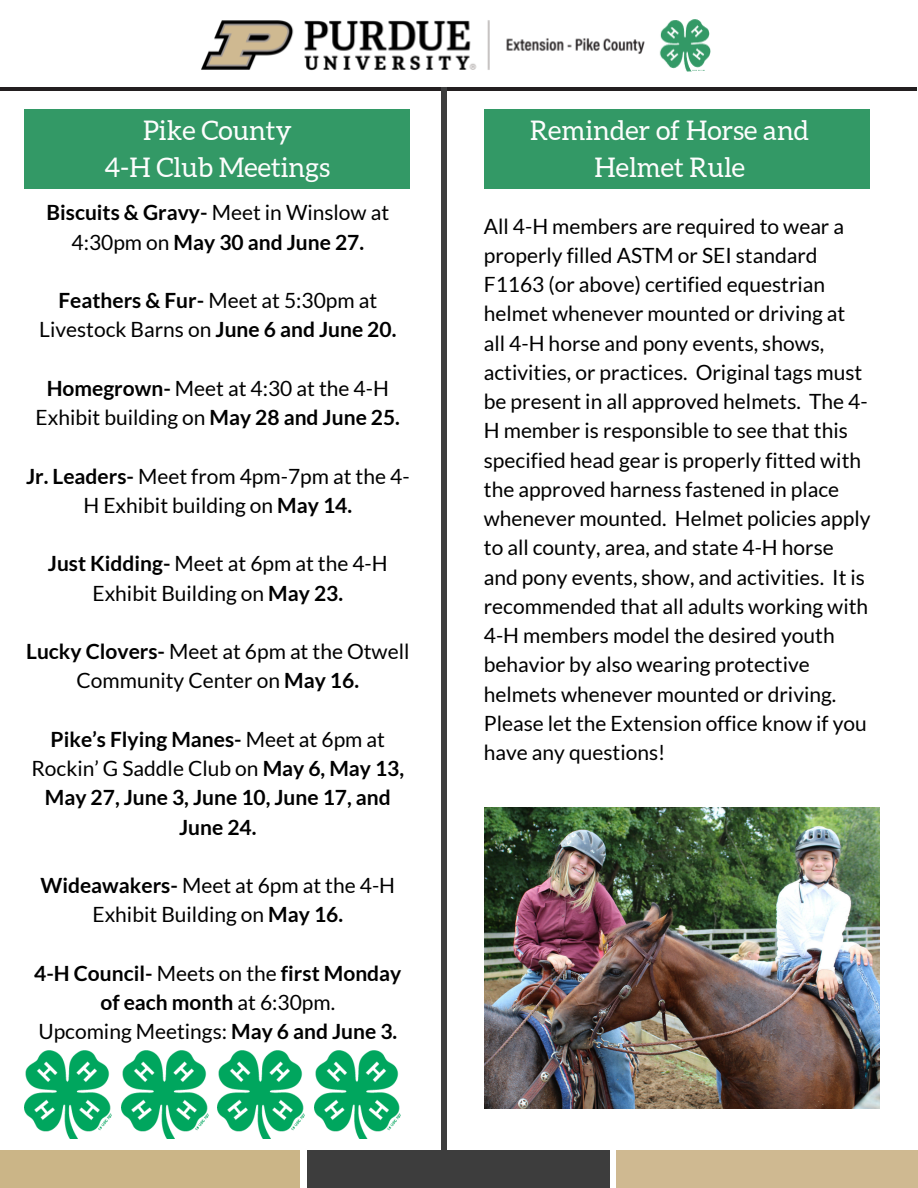
<style>
.page{position:relative;width:918px;height:1188px;background:#fff}
.page>*{position:absolute;margin:0;border:0;box-sizing:border-box;transform-origin:0 0}
.t1{font:27px/37.2px "Aleo";color:#fdfdfd;text-align:center}
.t2{font:21px/29.2px "Lato";color:#000;text-align:center}
.t3{font:700 21px/29.2px "Lato";color:#000;text-align:center}
.s1{font-weight:400}
.s2{font-weight:700}
</style>
<div class="page">
<div style="left:0;top:1151px;width:300px;height:37px;background:#cbb587"></div>
<div style="left:307px;top:1151px;width:302px;height:37px;background:#3d3d3d"></div>
<div style="left:617px;top:1151px;width:301px;height:37px;background:#cfb991"></div>
<hr style="left:0;top:87px;width:917px;height:4px;background:#231f20">
<div style="left:24px;top:109px;width:386px;height:80px;background:#396"></div>
<hr style="left:442px;top:88px;width:4px;height:1065px;background:#3d3d3d">
<img style="left:201px;top:19px;width:510px;height:53px">
<img style="left:24px;top:1051px;width:87px;height:87px">
<img style="left:121px;top:1051px;width:87px;height:87px">
<img style="left:218px;top:1051px;width:86px;height:87px">
<img style="left:314px;top:1051px;width:87px;height:87px">
<div style="left:485px;top:109px;width:385px;height:80px;background:#396"></div>
<img style="left:485px;top:807px;width:394px;height:302px">
<p class="t1" style="left:105px;top:111px;width:227px">Pike County<br>4-H Club Meetings</p>
<p class="t3" style="left:46px;top:198px;width:344px">Biscuits &amp; Gravy- <span class="s1">Meet in Winslow at<br>4:30pm on</span> May 30 and June 27.</p>
<p class="t2" style="left:39px;top:285px;width:359px"><span class="s2">Feathers &amp; Fur-</span> Meet at 5:30pm at<br>Livestock Barns on <span class="s2">June 6 and June 20.</span></p>
<p class="t2" style="left:36px;top:373px;width:366px"><span class="s2">Homegrown-</span> Meet at 4:30 at the 4-H<br>Exhibit building on <span class="s2">May 28 and June 25.</span></p>
<p class="t2" style="left:26px;top:461px;width:385px"><span class="s2">Jr. Leaders-</span> Meet from 4pm-7pm at the 4-<br>H Exhibit building on <span class="s2">May 14.</span></p>
<p class="t2" style="left:48px;top:549px;width:341px"><span class="s2">Just Kidding-</span> Meet at 6pm at the 4-H<br>Exhibit Building on <span class="s2">May 23.</span></p>
<p class="t2" style="left:26px;top:636px;width:385px"><span class="s2">Lucky Clovers-</span> Meet at 6pm at the Otwell<br>Community Center on <span class="s2">May 16.</span></p>
<p class="t3" style="left:31px;top:724px;width:374px">Pike’s Flying Manes- <span class="s1">Meet at 6pm at<br>Rockin’ G Saddle Club on</span> May 6, May 13,<br>May 27, June 3, June 10, June 17, and<br>June 24.</p>
<p class="t2" style="left:40px;top:870px;width:356px"><span class="s2">Wideawakers-</span> Meet at 6pm at the 4-H<br>Exhibit Building on <span class="s2">May 16.</span></p>
<p class="t3" style="left:34px;top:958px;width:369px">4-H Council- <span class="s1">Meets on the</span> first Monday of each month <span class="s1">at 6:30pm.</span></p>
<p class="t2" style="left:38px;top:1017px;width:360px">Upcoming Meetings: <span class="s2">May 6 and June 3.</span></p>
<p class="t1" style="left:530px;top:111px;width:280px">Reminder of Horse and<br>Helmet Rule</p>
<p class="t2" style="left:484px;top:211px;width:388px;text-align:left">All 4-H members are required to wear a properly filled ASTM or SEI standard F1163 (or above) certified equestrian helmet whenever mounted or driving at all 4-H horse and pony events, shows, activities, or practices. Original tags must be present in all approved helmets. The 4- H member is responsible to see that this specified head gear is properly fitted with the approved harness fastened in place whenever mounted. Helmet policies apply to all county, area, and state 4-H horse and pony events, show, and activities. It is recommended that all adults working with 4-H members model the desired youth behavior by also wearing protective helmets whenever mounted or driving.<br>Please let the Extension office know if you have any questions!</p>
</div>
